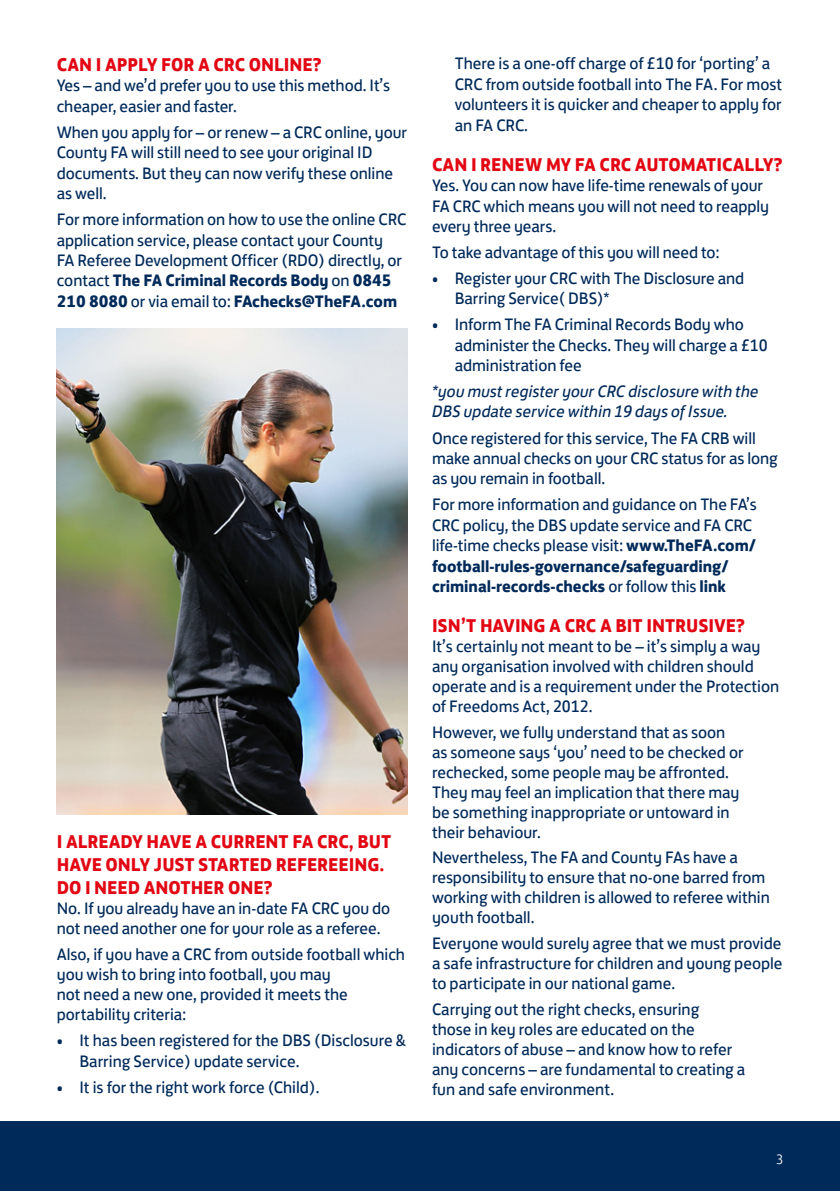
<style>
.page{position:relative;width:840px;height:1191px;background:#fff}
.page>*{position:absolute;margin:0;border:0;box-sizing:border-box;transform-origin:0 0}
.t1{font:700 19px/23px "FS Jack";letter-spacing:-.005em;color:#e30613}
.t2{font:17px/20.4px "FS Jack";letter-spacing:-.005em;color:#002a5a}
.t3{font:italic 17px/20.4px "FS Jack";letter-spacing:-.005em;color:#002a5a}
.t4{font:300 14px "FS Jack";color:#fff}
.s1{font-weight:700}
</style>
<div class="page">
<div style="left:0;top:1121px;width:839px;height:70px;background:#002a5a"></div>
<img style="left:57px;top:329px;width:351px;height:485px">
<p class="t1" style="left:57px;top:52px;width:266px">CAN I APPLY FOR A CRC ONLINE?</p>
<p class="t2" style="left:57px;top:74px;width:335px">Yes – and we’d prefer you to use this method. It’s cheaper, easier and faster.</p>
<p class="t2" style="left:57px;top:120px;width:352px">When you apply for – or renew – a CRC online, your County FA will still need to see your original ID documents. But they can now verify these online as well.</p>
<p class="t2" style="left:57px;top:208px;width:351px">For more information on how to use the online CRC application service, please contact your County<br>FA Referee Development Officer (RDO) directly, or contact <span class="s1">THE FA CRIMINAL RECORDS BODY</span> on <span class="s1">0845<br>210 8080</span> or via email to: <span class="s1">FACHECKS@THEFA.COM</span></p>
<p class="t1" style="left:57px;top:828px;width:332px">I ALREADY HAVE A CURRENT FA CRC, BUT<br>HAVE ONLY JUST STARTED REFEREEING.<br>DO I NEED ANOTHER ONE?</p>
<p class="t2" style="left:57px;top:896px;width:335px">No. If you already have an in-date FA CRC you do not need another one for your role as a referee.</p>
<p class="t2" style="left:57px;top:942px;width:349px">Also, if you have a CRC from outside football which you wish to bring into football, you may<br>not need a new one, provided it meets the portability criteria:</p>
<p class="t2" style="left:79px;top:1028px;width:328px;text-indent:-23px">• It has been registered for the DBS (Disclosure &amp;<br>Barring Service) update service.</p>
<p class="t2" style="left:57px;top:1075px;width:264px">• It is for the right work force (Child).</p>
<p class="t2" style="left:454px;top:52px;width:329px">There is a one-off charge of £10 for ‘porting’ a CRC from outside football into The FA. For most volunteers it is quicker and cheaper to apply for an FA CRC.</p>
<p class="t1" style="left:432px;top:151px;width:352px">CAN I RENEW MY FA CRC AUTOMATICALLY?</p>
<p class="t2" style="left:432px;top:174px;width:338px">Yes. You can now have life-time renewals of your<br>FA CRC which means you will not need to reapply every three years.</p>
<p class="t2" style="left:432px;top:240px;width:289px">To take advantage of this you will need to:</p>
<p class="t2" style="left:454px;top:266px;width:291px;text-indent:-23px">• Register your CRC with The Disclosure and<br>Barring Service( DBS)*</p>
<p class="t2" style="left:454px;top:313px;width:314px;text-indent:-23px">• Inform The FA Criminal Records Body who administer the Checks. They will charge a £10 administration fee</p>
<p class="t3" style="left:432px;top:380px;width:328px">*you must register your CRC disclosure with the<br>DBS update service within 19 days of Issue.</p>
<p class="t2" style="left:432px;top:426px;width:347px">Once registered for this service, The FA CRB will make annual checks on your CRC status for as long as you remain in football.</p>
<p class="t2" style="left:432px;top:493px;width:326px">For more information and guidance on The FA’s CRC policy, the DBS update service and FA CRC life-time checks please visit: <span class="s1">WWW.THEFA.COM/ FOOTBALL-RULES-GOVERNANCE/SAFEGUARDING/ CRIMINAL-RECORDS-CHECKS</span> or follow this <span class="s1">LINK</span></p>
<p class="t1" style="left:432px;top:612px;width:314px">ISN’T HAVING A CRC A BIT INTRUSIVE?</p>
<p class="t2" style="left:432px;top:635px;width:349px">It’s certainly not meant to be – it’s simply a way any organisation involved with children should operate and is a requirement under the Protection of Freedoms Act, 2012.</p>
<p class="t2" style="left:432px;top:720px;width:313px">However, we fully understand that as soon as someone says ‘you’ need to be checked or rechecked, some people may be affronted.<br>They may feel an implication that there may be something inappropriate or untoward in their behaviour.</p>
<p class="t2" style="left:432px;top:846px;width:339px">Nevertheless, The FA and County FAs have a responsibility to ensure that no-one barred from working with children is allowed to referee within youth football.</p>
<p class="t2" style="left:432px;top:932px;width:352px;text-align:justify">Everyone would surely agree that we must provide a safe infrastructure for children and young people to participate in our national game.</p>
<p class="t2" style="left:432px;top:997px;width:315px">Carrying out the right checks, ensuring<br>those in key roles are educated on the indicators of abuse – and know how to refer any concerns – are fundamental to creating a fun and safe environment.</p>
<p class="t4" style="left:775px;top:1148px;width:9px">3</p>
</div>
